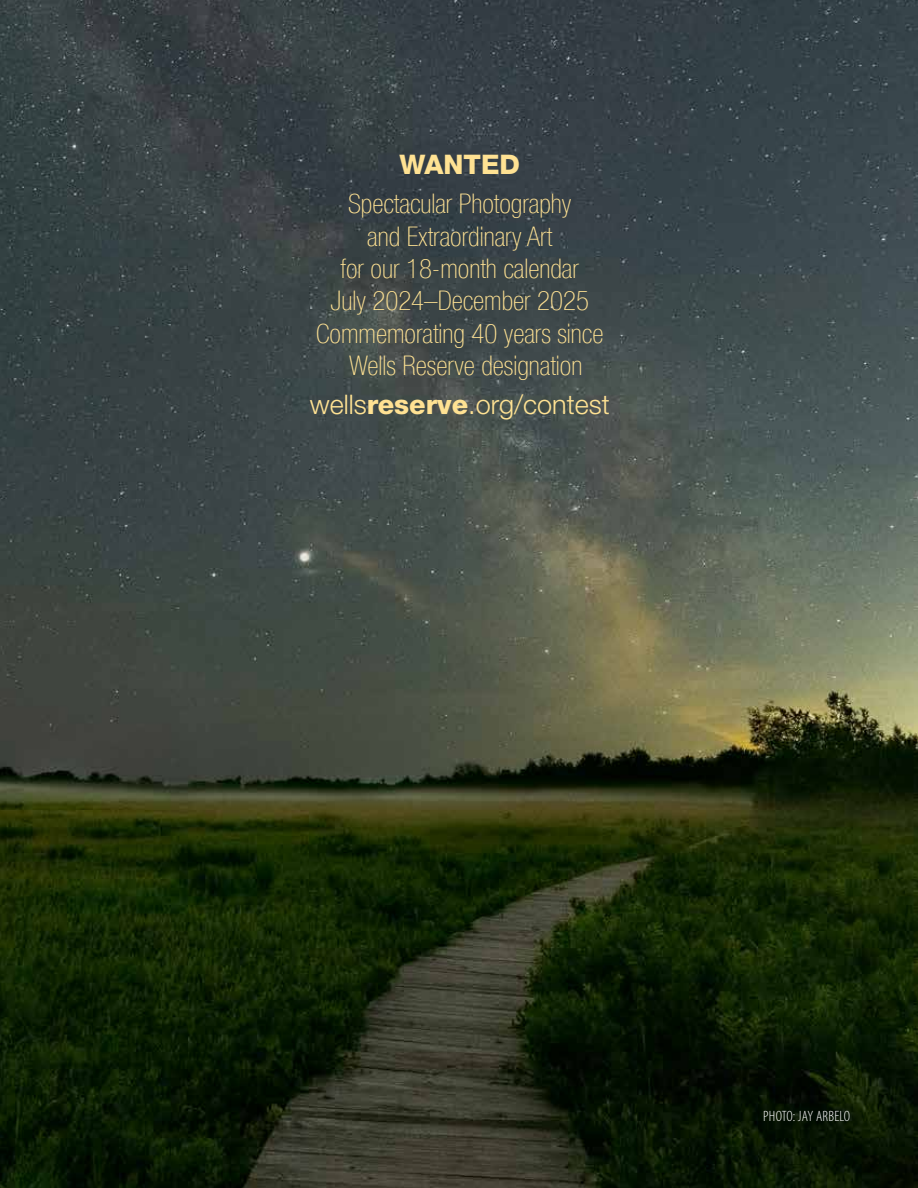
<style>
.page{position:relative;width:918px;height:1188px;background:#fff}
.page>*{position:absolute;margin:0;border:0;box-sizing:border-box;transform-origin:0 0}
.t1{font:100 condensed 27px/32.4px "Helvetica Neue LT Com";color:#ffe293;text-align:center}
.t2{font:300 27px "Helvetica Neue LT Std";color:#ffe293}
.t3{font:800 27px "Helvetica Neue LT Std";color:#ffe293}
.t4{font:300 condensed 15px "Myriad Pro";letter-spacing:.02em;color:#fff}
.s1{font-weight:800}
</style>
<div class="page">
<img style="left:0;top:0;width:918px;height:1188px">
<p class="t3" style="left:399px;top:148px;width:122px">WANTED</p>
<p class="t1" style="left:316px;top:188px;width:289px">Spectacular Photography<br>and Extraordinary Art<br>for our 18-month calendar<br>July 2024–December 2025<br>Commemorating 40 years since<br>Wells Reserve designation</p>
<p class="t2" style="left:310px;top:388px;width:302px">wells<span class="s1">reserve</span>.org/contest</p>
<p class="t4" style="left:763px;top:1107px;width:89px">PHOTO: JAY ARBELO</p>
</div>
